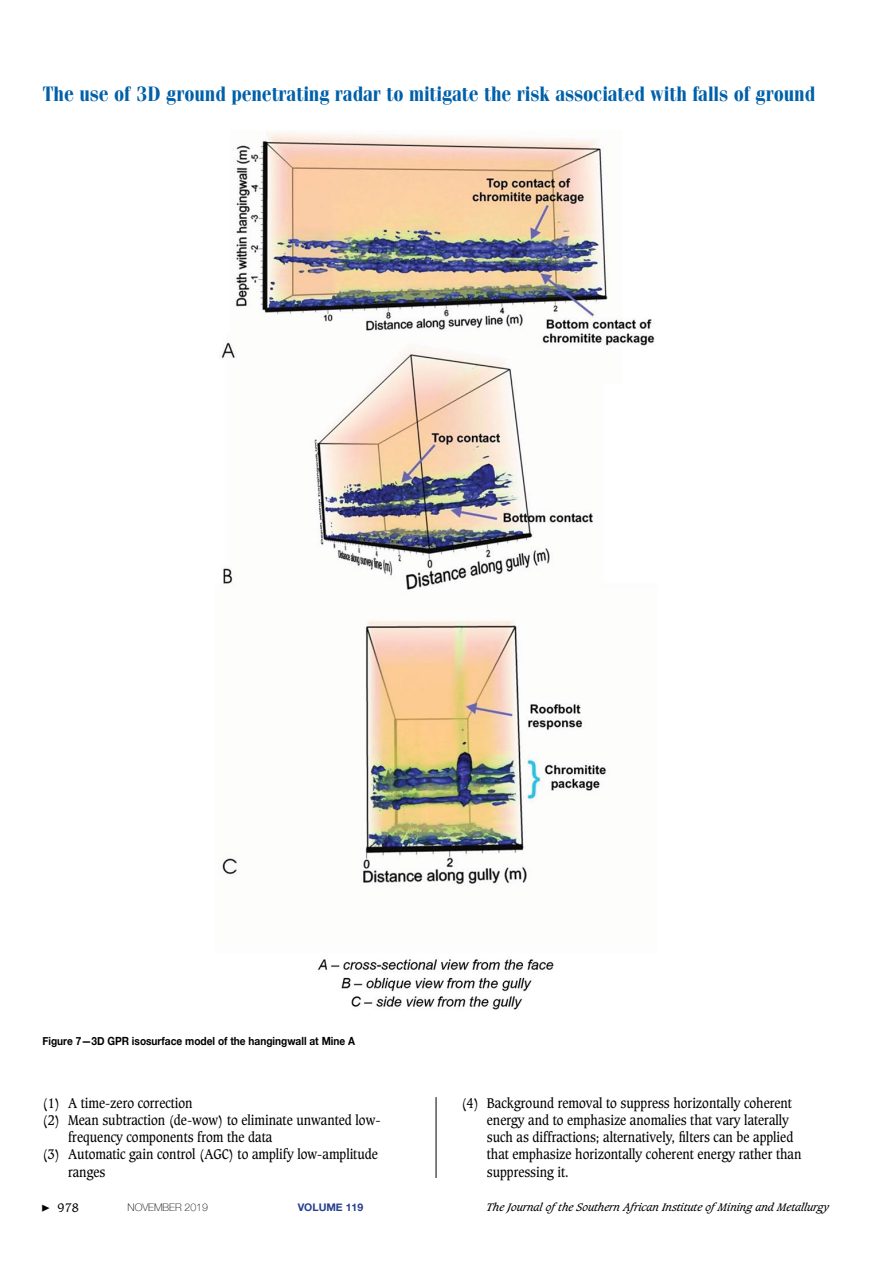
<style>
.page{position:relative;width:893px;height:1263px;background:#fff}
.page>*{position:absolute;margin:0;border:0;box-sizing:border-box;transform-origin:0 0}
.t1{font:21px "Cg Fenice Bd";color:#0060a9;scale:.9 1}
.t2{font:13.5px/17.2px "Caxton";color:#000;scale:.9 1}
.t3{font:12px "Caxton";color:#000}
.t4{font:700 11.25px "Helvetica Neue";color:#000;scale:.9 1}
.t5{font:italic 10.5px "Caxton";color:#000}
.t6{font:100 10.5px "Helvetica Neue";color:#000}
.t7{font:700 10.5px "Helvetica Neue";color:#25408f}
.s1{font-family:"Minion Pro";font-size:15px}
</style>
<div class="page">
<hr style="left:436px;top:1097px;width:1px;height:81px;background:#000">
<img style="left:221px;top:132px;width:434px;height:878px">
<h1 class="t1" style="left:43px;top:81px;width:860px">The use of 3D ground penetrating radar to mitigate the risk associated with falls of ground</h1>
<p class="t4" style="left:43px;top:1032px;width:349px">Figure 7—3D GPR isosurface model of the hangingwall at Mine A</p>
<p class="t2" style="left:43px;top:1094px;width:168px">(1) A time-zero correction</p>
<p class="t2" style="left:43px;top:1111px;width:377px">(2) Mean subtraction (de-wow) to eliminate unwanted low-</p>
<p class="t2" style="left:68px;top:1129px;width:228px">frequency components from the data</p>
<p class="t2" style="left:43px;top:1146px;width:374px">(3) Automatic gain control (AGC) to amplify low-amplitude</p>
<p class="t2" style="left:68px;top:1163px;width:43px">ranges</p>
<p class="t2" style="left:487px;top:1094px;width:351px;text-indent:-26px">(4) Background removal to suppress horizontally coherent energy and to emphasize anomalies that vary laterally such as diffractions; alternatively, filters can be applied that emphasize horizontally coherent energy rather than suppressing it.</p>
<p class="t3" style="left:41px;top:1201px;width:39px"><span class="s1">▶</span> 978</p>
<p class="t6" style="left:128px;top:1199px;width:82px">NOVEMBER 2019</p>
<p class="t7" style="left:298px;top:1199px;width:67px">VOLUME 119</p>
<p class="t5" style="left:487px;top:1201px;width:344px">The Journal ofthe Southern African Institute ofMining and Metallurgy</p>
</div>
